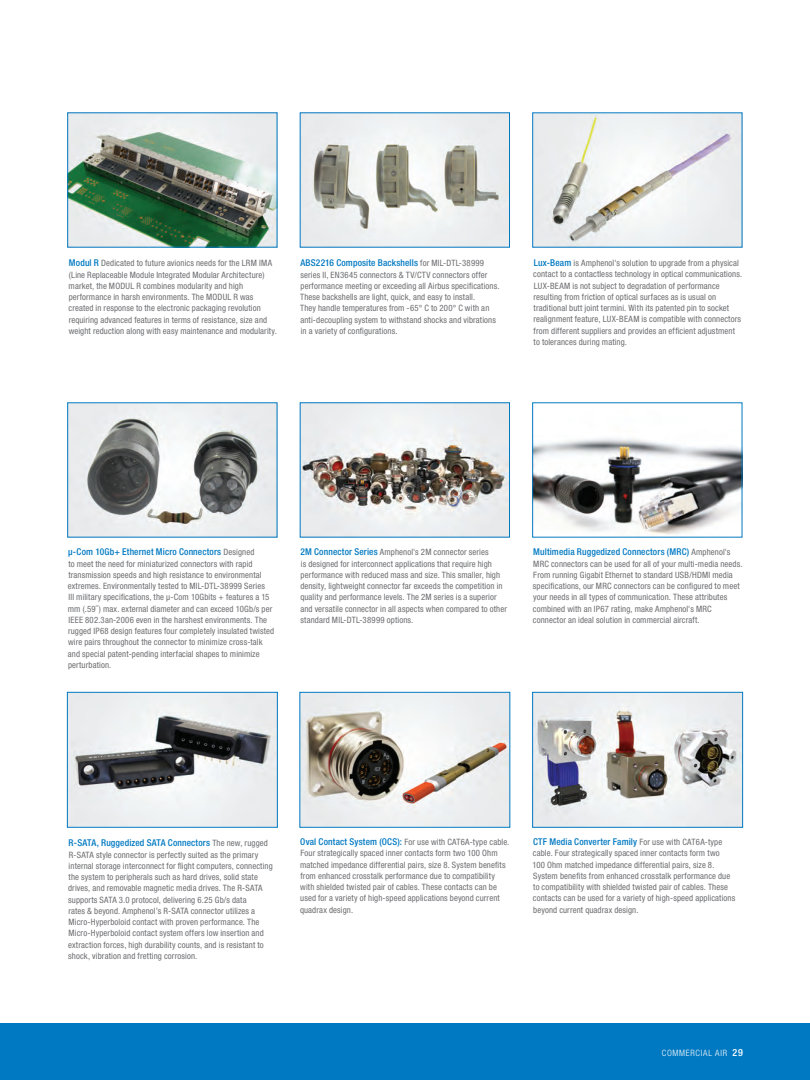
<style>
.page{position:relative;width:810px;height:1080px;background:#fff}
.page>*{position:absolute;margin:0;border:0;box-sizing:border-box;transform-origin:0 0}
.t1{font:500 condensed 10px "Helvetica Neue LT Std";color:#fff}
.t2{font:500 condensed 9.38px "Helvetica Neue LT Std";letter-spacing:.015em;color:#0079c2}
.t3{font:condensed 8.75px/11.2px "Helvetica Neue LT Std";letter-spacing:.01em;color:#6c6d70}
.t4{font:300 condensed 8.75px "Helvetica Neue LT Std";color:#fff}
.s1{font-weight:500;font-size:9.38px;color:#0079c2}
.s2{font-weight:400;font-size:8.75px;color:#6c6d70}
</style>
<div class="page">
<div style="left:0;top:1024px;width:810px;height:56px;background:#0079c2"></div>
<img style="left:69px;top:114px;width:206px;height:132px">
<img style="left:302px;top:114px;width:206px;height:132px">
<img style="left:534px;top:114px;width:206px;height:132px">
<img style="left:69px;top:404px;width:206px;height:131px">
<img style="left:302px;top:404px;width:206px;height:131px">
<img style="left:69px;top:694px;width:207px;height:132px">
<div style="left:67px;top:692px;width:211px;height:136px;border:1px solid #0079c2"></div>
<img style="left:534px;top:438px;width:206px;height:97px">
<img style="left:302px;top:694px;width:206px;height:132px">
<div style="left:300px;top:692px;width:210px;height:136px;border:1px solid #0079c2"></div>
<img style="left:534px;top:694px;width:207px;height:132px">
<div style="left:532px;top:692px;width:211px;height:136px;border:1px solid #0079c2"></div>
<p class="t3" style="left:69px;top:258px;width:205px"><span class="s1">Modul R</span> Dedicated to future avionics needs for the LRM IMA (Line Replaceable Module Integrated Modular Architecture) market, the MODUL</p>
<p class="t3" style="left:69px;top:280px;width:176px;text-indent:68px">R combines modularity and high performance in harsh environments. The MODUL</p>
<p class="t3" style="left:69px;top:291px;width:210px;text-indent:165px">R was created in response to the electronic packaging revolution requiring advanced features in terms of resistance, size and weight reduction along with easy maintenance and modularity.</p>
<p class="t2" style="left:300px;top:257px;width:185px">ABS2216 Composite Backshells <span class="s2">for MIL-DTL-38999</span></p>
<p class="t3" style="left:300px;top:269px;width:201px">series II , EN 3645 connectors &amp; TV/CTV connectors offer performance meeting or exceeding all Airbus specifications.<br>These backshells are light, quick, and easy to install.<br>They handle temperatures from -65° C to 200° C with an anti-decoupling system to withstand shocks and vibrations in a variety of configurations.</p>
<p class="t3" style="left:533px;top:257px;width:210px"><span class="s1">Lux-Beam</span> is Amphenol's solution to upgrade from a physical contact to a contactless technology in optical communications.<br>LUX-BEAM is not subject to degradation of performance resulting from friction of optical surfaces as is usual on traditional butt joint termini. With its patented pin to socket realignment feature, LUX-BEAM is compatible with connectors from different suppliers and provides an efficient adjustment to tolerances during mating.</p>
<p class="t2" style="left:68px;top:546px;width:188px">µ-Com 10Gb+ Ethernet Micro Connectors <span class="s2">Designed</span></p>
<p class="t3" style="left:68px;top:558px;width:206px">to meet the need for miniaturized connectors with rapid transmission speeds and high resistance to environmental extremes. Environmentally tested to MIL-DTL-38999 Series<br>III military specifications, the µ-Com 10Gbits + features a 15 mm (.59˝) max. external diameter and can exceed 10Gb/s per IEEE</p>
<p class="t3" style="left:68px;top:614px;width:208px;text-indent:17px">802.3an-2006 even in the harshest environments. The rugged IP68 design features four completely insulated twisted wire pairs throughout the connector to minimize cross-talk and special patent-pending interfacial shapes to minimize perturbation.</p>
<p class="t3" style="left:300px;top:546px;width:208px"><span class="s1">2M Connector Series</span> Amphenol's 2M connector series<br>is designed for interconnect applications that require high performance with reduced mass and size. This smaller, high density, lightweight connector far exceeds the competition in quality and performance levels. The 2M series is a superior and versatile connector in all aspects when compared to other standard MIL-DTL-38999 options.</p>
<p class="t2" style="left:533px;top:546px;width:143px">Multimedia Ruggedized Connectors (MRC</p>
<p class="t3" style="left:533px;top:546px;width:211px;text-indent:154px"><span class="s1">)</span> Amphenol's MRC connectors can be used for all of your multi-media needs.<br>From running Gigabit Ethernet to standard USB/HDMI media specifications, our MRC connectors can be configured to meet your needs in all types of communication. These attributes combined with an IP67 rating, make Amphenol's MRC<br>connector an ideal solution in commercial aircraft.</p>
<p class="t2" style="left:69px;top:837px;width:201px">R-SATA, Ruggedized SATA Connectors <span class="s2">The new, rugged</span></p>
<p class="t3" style="left:69px;top:849px;width:14px">R-SATA</p>
<p class="t3" style="left:68px;top:849px;width:206px;text-indent:28px">style connector is perfectly suited as the primary internal storage interconnect for flight computers, connecting the system to peripherals such as hard drives, solid state drives, and removable magnetic media drives. The R-SATA supports SATA</p>
<p class="t3" style="left:68px;top:894px;width:180px;text-indent:51px">3.0 protocol, delivering 6.25 Gb/s data rates &amp; beyond. Amphenol’s R-SATA</p>
<p class="t3" style="left:68px;top:905px;width:197px;text-indent:123px">connector utilizes a Micro-Hyperboloid contact with proven performance. The Micro-Hyperboloid contact system offers low insertion and extraction forces, high durability counts, and is resistant to shock, vibration and fretting corrosion.</p>
<p class="t3" style="left:300px;top:836px;width:211px"><span class="s1">Oval Contact System (OCS):</span> For use with CAT6A-type cable.<br>Four strategically spaced inner contacts form two 100 Ohm matched impedance differential pairs, size 8. System benefits from enhanced crosstalk performance due to compatibility with shielded twisted pair of cables. These contacts can be used for a variety of high-speed applications beyond current quadrax design.</p>
<p class="t2" style="left:533px;top:836px;width:191px">CTF Media Converter Family <span class="s2">For use with CAT6A-type</span></p>
<p class="t3" style="left:532px;top:848px;width:205px">cable. Four strategically spaced inner contacts form two<br>100 Ohm matched impedance differential pairs, size 8.<br>System benefits from enhanced crosstalk performance due to compatibility with shielded twisted pair of cables. These contacts can be used for a variety of high-speed applications beyond current quadrax design.</p>
<p class="t4" style="left:662px;top:1048px;width:6px">COMMERCIAL</p>
<p class="t4" style="left:715px;top:1048px;width:5px">AIR</p>
<p class="t1" style="left:733px;top:1046px;width:12px">29</p>
</div>
